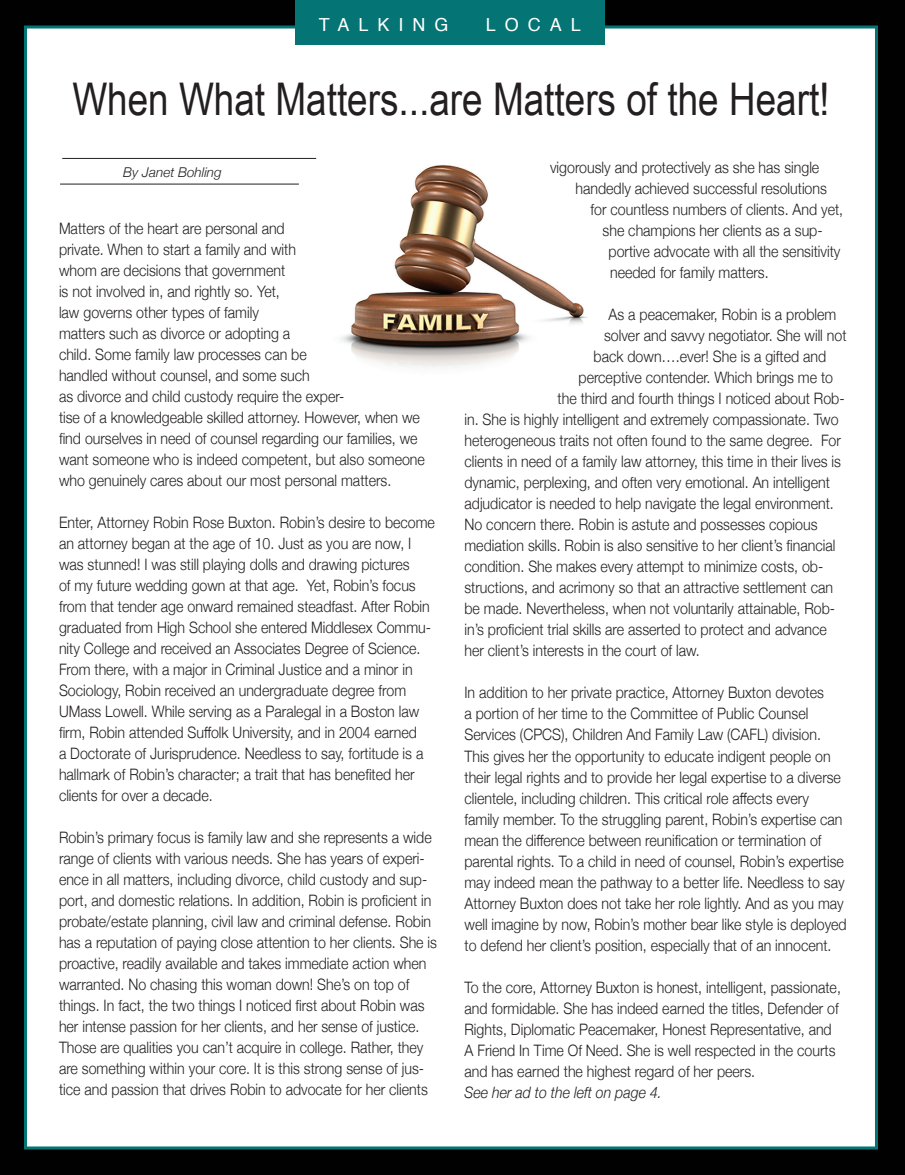
<style>
.page{position:relative;width:905px;height:1175px;background:#fff}
.page>*{position:absolute;margin:0;border:0;box-sizing:border-box;transform-origin:0 0}
.t1{font:45px "Arial Narrow";color:#231f20}
.t2{font:18px "Helvetica";letter-spacing:.5em;color:#fff}
.t3{font:300 15.75px/21px "Helvetica Neue";color:#231f20;scale:.9 1}
.t4{font:italic 300 15.75px "Helvetica Neue";color:#231f20;scale:.9 1}
.t5{font:italic 300 13.5px "Helvetica Neue";color:#231f20}
</style>
<div class="page">
<div style="left:0;top:0;width:904px;height:1174px;background:#010101"></div>
<div style="left:24px;top:26px;width:854px;height:1123px;background:#fff;border:3px solid #047474"></div>
<hr style="left:62px;top:158px;width:254px;height:1px;background:#231f20">
<hr style="left:60px;top:184px;width:239px;height:1px;background:#231f20">
<img style="left:340px;top:165px;width:248px;height:203px">
<div style="left:296px;top:0;width:308px;height:44px;background:#047474"></div>
<p class="t2" style="left:319px;top:10px;width:131px">TALKING</p>
<p class="t2" style="left:485px;top:10px;width:97px">LOCAL</p>
<p class="t1" style="left:72px;top:66px;width:758px">When What Matters...are Matters of the Heart!</p>
<p class="t5" style="left:123px;top:161px;width:100px">By Janet Bohling</p>
<p class="t3" style="left:550px;top:156px;width:301px">vigorously and protectively as she has single</p>
<p class="t3" style="left:575px;top:177px;width:281px">handedly achieved successful resolutions</p>
<p class="t3" style="left:590px;top:198px;width:282px">for countless numbers of clients. And yet,</p>
<p class="t3" style="left:602px;top:219px;width:246px">she champions her clients as a sup-</p>
<p class="t3" style="left:608px;top:240px;width:259px">portive advocate with all the sensitivity</p>
<p class="t3" style="left:610px;top:261px;width:178px">needed for family matters.</p>
<p class="t3" style="left:608px;top:303px;width:254px">As a peacemaker, Robin is a problem</p>
<p class="t3" style="left:604px;top:324px;width:271px">solver and savvy negotiator. She will not</p>
<p class="t3" style="left:593px;top:345px;width:260px">back down….ever! She is a gifted and</p>
<p class="t3" style="left:578px;top:366px;width:284px">perceptive contender. Which brings me to</p>
<p class="t3" style="left:557px;top:387px;width:320px">the third and fourth things I noticed about Rob-</p>
<p class="t3" style="left:464px;top:408px;width:417px">in. She is highly intelligent and extremely compassionate. Two</p>
<p class="t3" style="left:464px;top:429px;width:420px">heterogeneous traits not often found to the same degree. For</p>
<p class="t3" style="left:464px;top:450px;width:420px">clients in need of a family law attorney, this time in their lives is</p>
<p class="t3" style="left:464px;top:471px;width:407px">dynamic, perplexing, and often very emotional. An intelligent</p>
<p class="t3" style="left:464px;top:492px;width:412px">adjudicator is needed to help navigate the legal environment.</p>
<p class="t3" style="left:464px;top:513px;width:394px">No concern there. Robin is astute and possesses copious</p>
<p class="t3" style="left:464px;top:534px;width:413px">mediation skills. Robin is also sensitive to her client’s financial</p>
<p class="t3" style="left:464px;top:555px;width:400px">condition. She makes every attempt to minimize costs, ob-</p>
<p class="t3" style="left:464px;top:576px;width:411px">structions, and acrimony so that an attractive settlement can</p>
<p class="t3" style="left:464px;top:597px;width:413px">be made. Nevertheless, when not voluntarily attainable, Rob-</p>
<p class="t3" style="left:464px;top:618px;width:404px">in’s proficient trial skills are asserted to protect and advance</p>
<p class="t3" style="left:464px;top:639px;width:263px">her client’s interests in the court of law.</p>
<p class="t3" style="left:464px;top:681px;width:426px">In addition to her private practice, Attorney Buxton devotes<br>a portion of her time to the Committee of Public Counsel Services (CPCS), Children And Family Law (CAFL) division.<br>This gives her the opportunity to educate indigent people on their legal rights and to provide her legal expertise to a diverse clientele, including children. This critical role affects every family member. To the struggling parent, Robin’s expertise can mean the difference between reunification or termination of parental rights. To a child in need of counsel, Robin’s expertise may indeed mean the pathway to a better life. Needless to say Attorney Buxton does not take her role lightly. And as you may well imagine by now, Robin’s mother bear like style is deployed to defend her client’s position, especially that of an innocent.</p>
<p class="t3" style="left:464px;top:975px;width:420px">To the core, Attorney Buxton is honest, intelligent, passionate, and formidable. She has indeed earned the titles, Defender of Rights, Diplomatic Peacemaker, Honest Representative, and A Friend In Time Of Need. She is well respected in the courts and has earned the highest regard of her peers.</p>
<p class="t4" style="left:464px;top:1079px;width:221px">See her ad to the left on page 4.</p>
<p class="t3" style="left:59px;top:216px;width:408px">Matters of the heart are personal and<br>private. When to start a family and with<br>whom are decisions that government<br>is not involved in, and rightly so. Yet,<br>law governs other types of family<br>matters such as divorce or adopting a<br>child. Some family law processes can be<br>handled without counsel, and some such<br>as divorce and child custody require the exper-<br>tise of a knowledgeable skilled attorney. However, when we find ourselves in need of counsel regarding our families, we want someone who is indeed competent, but also someone who genuinely cares about our most personal matters.</p>
<p class="t3" style="left:59px;top:510px;width:419px">Enter, Attorney Robin Rose Buxton. Robin’s desire to become an attorney began at the age of 10. Just as you are now, I was stunned! I was still playing dolls and drawing pictures<br>of my future wedding gown at that age. Yet, Robin’s focus from that tender age onward remained steadfast. After Robin graduated from High School she entered Middlesex Commu&shy;nity College and received an Associates Degree of Science.<br>From there, with a major in Criminal Justice and a minor in Sociology, Robin received an undergraduate degree from UMass Lowell. While serving as a Paralegal in a Boston law firm, Robin attended Suffolk University, and in 2004 earned<br>a Doctorate of Jurisprudence. Needless to say, fortitude is a hallmark of Robin’s character; a trait that has benefited her clients for over a decade.</p>
<p class="t3" style="left:59px;top:825px;width:421px">Robin’s primary focus is family law and she represents a wide range of clients with various needs. She has years of experi&shy;ence in all matters, including divorce, child custody and sup&shy;port, and domestic relations. In addition, Robin is proficient in probate/estate planning, civil law and criminal defense. Robin has a reputation of paying close attention to her clients. She is proactive, readily available and takes immediate action when warranted. No chasing this woman down! She’s on top of things. In fact, the two things I noticed first about Robin was her intense passion for her clients, and her sense of justice.<br>Those are qualities you can’t acquire in college. Rather, they are something within your core. It is this strong sense of jus&shy;tice and passion that drives Robin to advocate for her clients</p>
</div>
